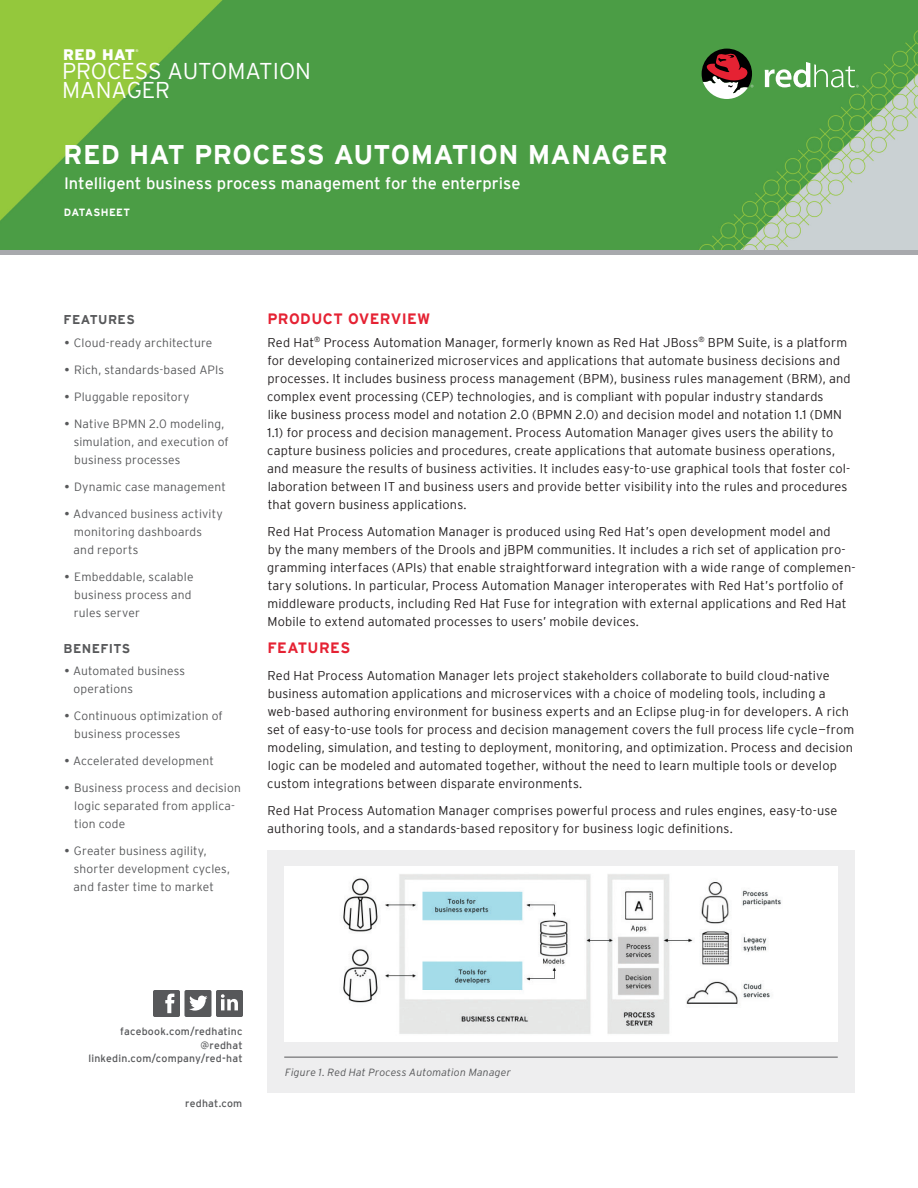
<style>
.page{position:relative;width:918px;height:1188px;background:#fff}
.page>*{position:absolute;margin:0;border:0;box-sizing:border-box;transform-origin:0 0}
.Header_-_Title__on_i{font:700 27px "Interstate";letter-spacing:.01em;color:#fff}
.t1{font:300 22.95px/19.2px "Interstate";color:#fff}
.Header_-_Subtitle__o{font:16.5px "Interstate";color:#fff}
.t2{font:900 15.3px "Interstate";letter-spacing:.03em;color:#fff}
.Main_-_Subhead_1{font:700 15px "Interstate";letter-spacing:.025em;color:#e52233}
.Main_-_Body{font:700 15px "Interstate";letter-spacing:.025em;color:#e52233}
.Main_-_Body-2{font:300 12.75px/18px "Interstate";letter-spacing:.01em;color:#231f20}
.Sidebar_-_Subhead_1{font:700 12.75px "Interstate";letter-spacing:.03em;color:#57585a}
.t3{font:300 12px/18px "Interstate";letter-spacing:.015em;color:#57585a}
.t4{font:10.5px/13.5px "Interstate";letter-spacing:.02em;color:#57585a;text-align:right}
.Main_-_Image_Caption{font:italic 300 10.5px "Interstate";letter-spacing:.015em;color:#57585a}
.t5{font:700 10.5px "Interstate";letter-spacing:.035em;color:#fff}
.t6{font:3.9px "Interstate";color:#fff}
.s1{font-weight:400}
</style>
<div class="page">
<img style="left:0;top:0;width:918px;height:250px">
<svg style="left:153px;top:990px;width:90px;height:27px"></svg>
<div style="left:267px;top:850px;width:588px;height:244px;background:#eeeeef"></div>
<hr style="left:284px;top:1057px;width:554px;height:1px;background:#57585a">
<img style="left:284px;top:866px;width:554px;height:176px">
<svg style="left:765px;top:62px;width:94px;height:25px"></svg>
<svg style="left:702px;top:49px;width:51px;height:50px"></svg>
<div style="left:0;top:250px;width:918px;height:5px;background:#a8a9ad"></div>
<p class="t2" style="left:63px;top:46px;width:74px">RED HAT</p>
<p class="t6" style="left:136px;top:48px;width:5px">®</p>
<h2 class="t1" style="left:62px;top:61px;width:250px">PROCESS AUTOMATION<br>MANAGER</h2>
<p class="Header_-_Title__on_i" style="left:63px;top:140px;width:606px">RED HAT PROCESS AUTOMATION MANAGER</p>
<p class="Header_-_Subtitle__o" style="left:64px;top:174px;width:458px">Intelligent business process management for the enterprise</p>
<p class="t5" style="left:64px;top:206px;width:68px">DATASHEET</p>
<p class="Sidebar_-_Subhead_1" style="left:64px;top:312px;width:73px">FEATURES</p>
<p class="t3" style="left:64px;top:333px;width:150px"><span class="s1">•</span> Cloud-ready architecture</p>
<p class="t3" style="left:64px;top:360px;width:161px"><span class="s1">•</span> Rich, standards-based APIs</p>
<p class="t3" style="left:64px;top:387px;width:127px"><span class="s1">•</span> Pluggable repository</p>
<p class="t3" style="left:74px;top:414px;width:156px;text-indent:-9px"><span class="s1">•</span> Native BPMN 2.0 modeling, simulation, and execution of business processes</p>
<p class="t3" style="left:64px;top:477px;width:163px"><span class="s1">•</span> Dynamic case management</p>
<p class="t3" style="left:74px;top:504px;width:151px;text-indent:-9px"><span class="s1">•</span> Advanced business activity monitoring dashboards and reports</p>
<p class="t3" style="left:74px;top:567px;width:121px;text-indent:-10px"><span class="s1">•</span> Embeddable, scalable business process and rules server</p>
<p class="Sidebar_-_Subhead_1" style="left:64px;top:641px;width:68px">BENEFITS</p>
<p class="t3" style="left:74px;top:662px;width:113px;text-indent:-9px"><span class="s1">•</span> Automated business operations</p>
<p class="t3" style="left:74px;top:707px;width:150px;text-indent:-10px"><span class="s1">•</span> Continuous optimization of business processes</p>
<p class="t3" style="left:64px;top:752px;width:151px"><span class="s1">•</span> Accelerated development</p>
<p class="t3" style="left:74px;top:779px;width:168px;text-indent:-10px"><span class="s1">•</span> Business process and decision logic separated from applica&shy;tion code</p>
<p class="t3" style="left:74px;top:842px;width:158px;text-indent:-9px"><span class="s1">•</span> Greater business agility, shorter development cycles, and faster time to market</p>
<p class="Main_-_Subhead_1" style="left:267px;top:310px;width:165px">PRODUCT OVERVIEW</p>
<p class="Main_-_Body-2" style="left:267px;top:333px;width:585px">Red Hat<sup>®</sup> Process Automation Manager, formerly known as Red Hat JBoss<sup>®</sup> BPM Suite, is a platform for developing containerized microservices and applications that automate business decisions and processes. It includes business process management (BPM), business rules management (BRM), and complex event processing (CEP) technologies, and is compliant with popular industry standards<br>like business process model and notation 2.0 (BPMN 2.0) and decision model and notation 1.1 (DMN 1.1) for process and decision management. Process Automation Manager gives users the ability to capture business policies and procedures, create applications that automate business operations, and measure the results of business activities. It includes easy-to-use graphical tools that foster col&shy;laboration between IT and business users and provide better visibility into the rules and procedures that govern business applications.</p>
<p class="Main_-_Body-2" style="left:267px;top:522px;width:590px">Red Hat Process Automation Manager is produced using Red Hat’s open development model and<br>by the many members of the Drools and jBPM communities. It includes a rich set of application pro&shy;gramming interfaces (APIs) that enable straightforward integration with a wide range of complemen&shy;tary solutions. In particular, Process Automation Manager interoperates with Red Hat’s portfolio of middleware products, including Red Hat Fuse for integration with external applications and Red Hat Mobile to extend automated processes to users’ mobile devices.</p>
<p class="Main_-_Body" style="left:267px;top:639px;width:84px">FEATURES</p>
<p class="Main_-_Body-2" style="left:267px;top:666px;width:589px">Red Hat Process Automation Manager lets project stakeholders collaborate to build cloud-native business automation applications and microservices with a choice of modeling tools, including a web-based authoring environment for business experts and an Eclipse plug-in for developers. A rich set of easy-to-use tools for process and decision management covers the full process life cycle—from modeling, simulation, and testing to deployment, monitoring, and optimization. Process and decision logic can be modeled and automated together, without the need to learn multiple tools or develop custom integrations between disparate environments.</p>
<p class="Main_-_Body-2" style="left:267px;top:801px;width:572px">Red Hat Process Automation Manager comprises powerful process and rules engines, easy-to-use authoring tools, and a standards-based repository for business logic definitions.</p>
<p class="t4" style="left:88px;top:1024px;width:156px">facebook.com/redhatinc @redhat linkedin.com/company/red-hat</p>
<p class="t4" style="left:185px;top:1096px;width:59px">redhat.com</p>
<p class="Main_-_Image_Caption" style="left:285px;top:1066px;width:227px">Figure 1. Red Hat Process Automation Manager</p>
</div>
